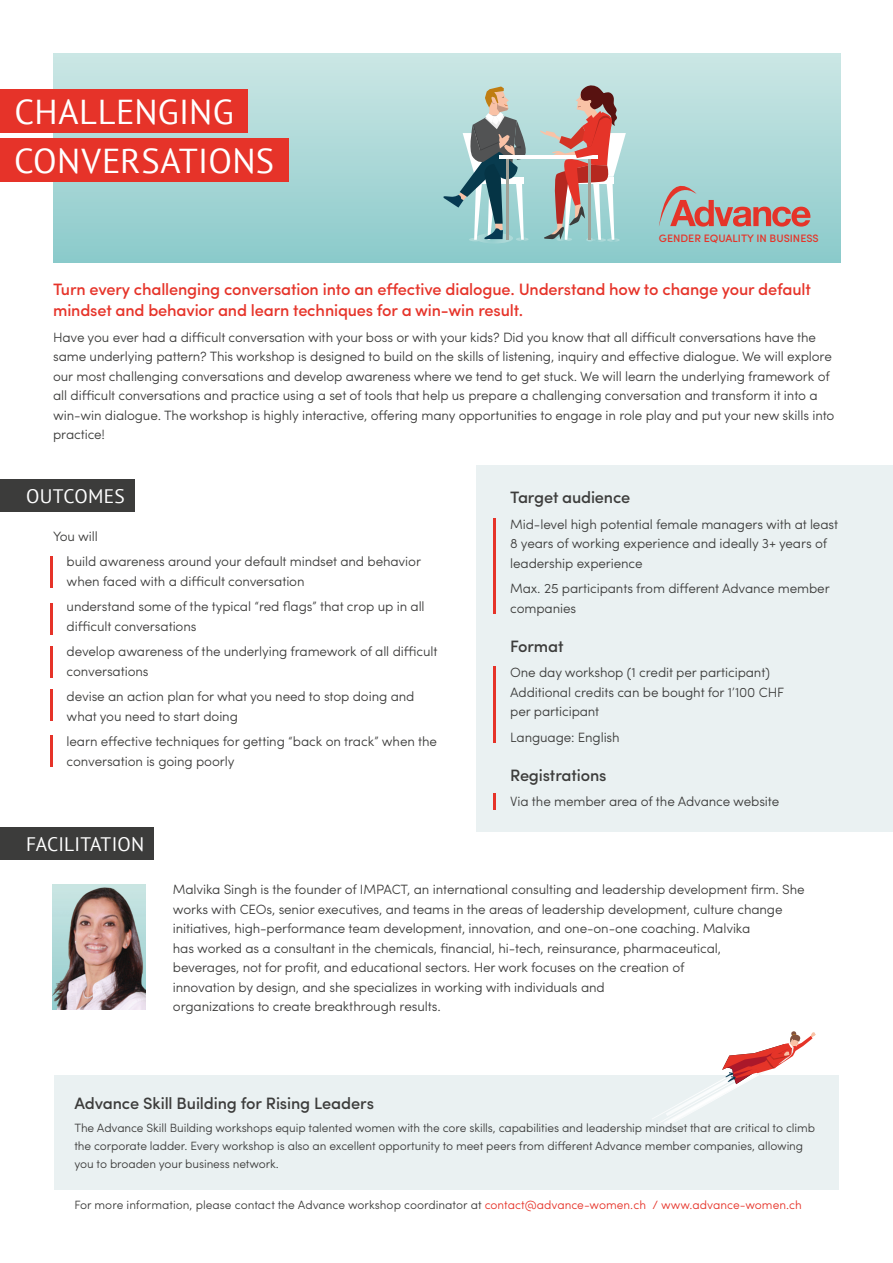
<style>
.page{position:relative;width:893px;height:1263px;background:#fff}
.page>*{position:absolute;margin:0;border:0;box-sizing:border-box;transform-origin:0 0}
.t1{font:34.5px "PT Sans";letter-spacing:.01em;color:#fff}
.t2{font:19.5px "PT Sans";letter-spacing:.01em;color:#fff}
.t3{font:500 16.5px/21px "Sofia Pro";letter-spacing:-.01em;color:#e63329}
.t4{font:500 16.5px "Sofia Pro";letter-spacing:-.01em;color:#3c3c3b}
.t5{font:300 13.5px/19.5px "Sofia Pro";letter-spacing:-.01em;color:#3c3c3b}
.t6{font:300 12px/18px "Sofia Pro";letter-spacing:-.01em;color:#3c3c3b}
.t7{font:500 10.8px "Sofia Pro";color:#e53429}
.s1{color:#e63329}
</style>
<div class="page">
<div style="left:54px;top:1075px;width:785px;height:114px;background:#eaf1f2"></div>
<svg style="left:654px;top:1031px;width:161px;height:94px"></svg>
<div style="left:54px;top:54px;width:786px;height:208px;background:linear-gradient(to bottom,#cce6e5,#8ccacb)"></div>
<svg style="left:443px;top:87px;width:86px;height:156px;background:#93b2b1"></svg>
<hr style="left:500px;top:155px;width:98px;height:4px;background:#fff">
<svg style="left:540px;top:84px;width:86px;height:158px;background:#b9aaa6"></svg>
<div style="left:0;top:827px;width:154px;height:33px;background:#3c3c3b"></div>
<div style="left:476px;top:465px;width:417px;height:367px;background:#eaf1f2"></div>
<img style="left:53px;top:885px;width:92px;height:125px">
<div style="left:0;top:138px;width:288px;height:43px;background:#e63329"></div>
<div style="left:0;top:89px;width:248px;height:44px;background:#e63329"></div>
<hr style="left:493px;top:519px;width:3px;height:95px;background:#e63329">
<div style="left:0;top:479px;width:134px;height:33px;background:#3c3c3b"></div>
<hr style="left:50px;top:556px;width:3px;height:31px;background:#e63329">
<hr style="left:50px;top:735px;width:3px;height:31px;background:#e63329">
<hr style="left:50px;top:604px;width:3px;height:31px;background:#e63329">
<hr style="left:50px;top:646px;width:3px;height:31px;background:#e63329">
<hr style="left:50px;top:690px;width:3px;height:31px;background:#e63329">
<svg style="left:659px;top:178px;width:151px;height:49px;background:#b0aba8"></svg>
<hr style="left:493px;top:667px;width:3px;height:76px;background:#e63329">
<hr style="left:493px;top:793px;width:3px;height:16px;background:#e63329">
<h1 class="t1" style="left:15px;top:90px;width:221px">CHALLENGING</h1>
<h1 class="t1" style="left:14px;top:139px;width:261px">CONVERSATIONS</h1>
<p class="t7" style="left:659px;top:230px;width:161px">GENDER EQUALITY IN BUSINESS</p>
<p class="t3" style="left:53px;top:277px;width:759px">Turn every challenging conversation into an effective dialogue. Understand how to change your default mindset and behavior and learn techniques for a win-win result.</p>
<p class="t5" style="left:53px;top:326px;width:783px">Have you ever had a difficult conversation with your boss or with your kids? Did you know that all difficult conversations have the same underlying pattern? This workshop is designed to build on the skills of listening, inquiry and effective dialogue. We will explore our most challenging conversations and develop awareness where we tend to get stuck. We will learn the underlying framework of all difficult conversations and practice using a set of tools that help us prepare a challenging conversation and transform it into a win-win dialogue. The workshop is highly interactive, offering many opportunities to engage in role play and put your new skills into practice!</p>
<h2 class="t2" style="left:26px;top:484px;width:100px">OUTCOMES</h2>
<p class="t5" style="left:67px;top:522px;width:356px;line-height:25.5px;text-indent:-14px">You will<br>build awareness around your default mindset and behavior</p>
<p class="t5" style="left:67px;top:567px;width:360px;line-height:25.5px">when faced with a difficult conversation<br>understand some of the typical “red flags” that crop up in all</p>
<p class="t5" style="left:67px;top:612px;width:372px;line-height:25.5px">difficult conversations<br>develop awareness of the underlying framework of all difficult</p>
<p class="t5" style="left:67px;top:657px;width:349px;line-height:25.5px">conversations<br>devise an action plan for what you need to stop doing and</p>
<p class="t5" style="left:67px;top:702px;width:372px;line-height:25.5px">what you need to start doing<br>learn effective techniques for getting “back on track” when the</p>
<p class="t5" style="left:67px;top:750px;width:169px">conversation is going poorly</p>
<h2 class="t2" style="left:26px;top:832px;width:119px">FACILITATION</h2>
<p class="t4" style="left:510px;top:485px;width:121px">Target audience</p>
<p class="t5" style="left:510px;top:514px;width:329px">Mid-level high potential female managers with at least<br>8 years of working experience and ideally 3+ years of leadership experience</p>
<p class="t5" style="left:510px;top:578px;width:321px">Max. 25 participants from different Advance member companies</p>
<p class="t4" style="left:510px;top:634px;width:55px">Format</p>
<p class="t5" style="left:510px;top:662px;width:275px">One day workshop (1 credit per participant)<br>Additional credits can be bought for 1’100 CHF per participant</p>
<p class="t5" style="left:510px;top:727px;width:111px">Language: English</p>
<p class="t4" style="left:510px;top:763px;width:98px">Registrations</p>
<p class="t5" style="left:510px;top:791px;width:271px">Via the member area of the Advance website</p>
<p class="t5" style="left:173px;top:879px;width:633px">Malvika Singh is the founder of IMPACT, an international consulting and leadership development firm. She works with CEOs, senior executives, and teams in the areas of leadership development, culture change initiatives, high-performance team development, innovation, and one-on-one coaching. Malvika<br>has worked as a consultant in the chemicals, financial, hi-tech, reinsurance, pharmaceutical,<br>beverages, not for profit, and educational sectors. Her work focuses on the creation of<br>innovation by design, and she specializes in working with individuals and<br>organizations to create breakthrough results.</p>
<p class="t4" style="left:74px;top:1090px;width:301px">Advance Skill Building for Rising Leaders</p>
<p class="t6" style="left:74px;top:1118px;width:742px">The Advance Skill Building workshops equip talented women with the core skills, capabilities and leadership mindset that are critical to climb the corporate ladder. Every workshop is also an excellent opportunity to meet peers from different Advance member companies, allowing you to broaden your business network.</p>
<p class="t6" style="left:74px;top:1195px;width:729px">For more information, please contact the Advance workshop coordinator at <span class="s1">contact@advance-women.ch / www.advance-women.ch</span></p>
</div>
